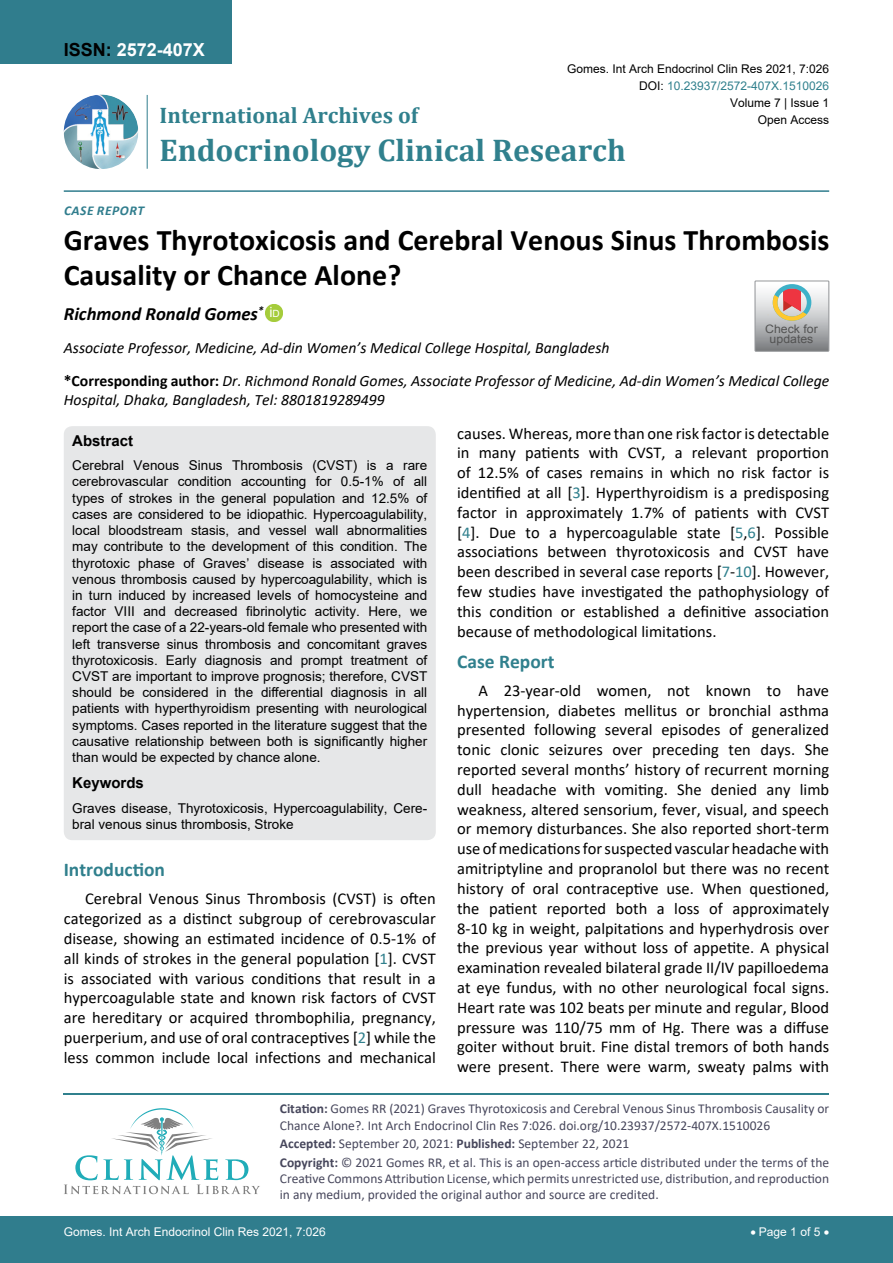
<style>
.page{position:relative;width:893px;height:1263px;background:#fff}
.page>*{position:absolute;margin:0;border:0;box-sizing:border-box;transform-origin:0 0}
.t1{font:700 31.5px "Cambria";color:#30808d}
.t2{font:700 30px/34.5px "Calibri";color:#000}
.t3{font:700 22.5px "Cambria";color:#30808d}
.t4{font:700 19.5px "Calibri";color:#30808d}
.t5{font:italic 700 18.75px "Calibri";color:#000}
.t6{font:700 18px "Arial";color:#fff}
.t7{font:16.5px/19.8px "Calibri";color:#000;text-align:justify}
.t8{font:italic 15.75px/18.9px "Calibri";color:#000}
.t9{font:700 15px "Arial";color:#000}
.t10{font:13.5px/16.2px "Arial";color:#000;text-align:justify}
.t11{font:13.5px/16.2px "Calibri";color:#47475c}
.t12{font:italic 700 13.5px "Calibri";letter-spacing:.04em;color:#307d8d}
.t13{font:12px "Arial";color:#000}
.t14{font:12px "Arial";color:#fff}
.t15{font:12px "Arial";color:#30808d}
.t16{font:11.7px/10.1px "Arial";color:#535353;text-align:center;scale:1.06 1}
.s1{color:#000}
.s2{font-weight:700;font-style:normal}
.s3{color:#30808d}
.s4{font-weight:700}
</style>
<div class="page">
<hr style="left:64px;top:1093px;width:765px;height:2px;background:#30808d">
<svg style="left:64px;top:1108px;width:196px;height:86px"></svg>
<div style="left:0;top:1217px;width:893px;height:46px;background:#307d8d"></div>
<div style="left:0;top:0;width:231px;height:64px;background:#307d8d"></div>
<img style="left:64px;top:95px;width:74px;height:74px;border-radius:37px">
<hr style="left:147px;top:95px;width:1px;height:74px;background:#307d8d">
<hr style="left:64px;top:190px;width:765px;height:2px;background:#307d8d">
<img style="left:266px;top:304px;width:17px;height:17px">
<div style="left:266px;top:304px;width:17px;height:17px;background:#a5cc3b;border-radius:50%"></div>
<div style="left:64px;top:426px;width:372px;height:414px;background:#e6e7e8;border-radius:9px"></div>
<svg style="left:755px;top:281px;width:74px;height:70px;background:#bdb6b3"></svg>
<p class="t6" style="left:64px;top:37px;width:143px"><span class="s1">ISSN:</span> 2572-407X</p>
<p class="t12" style="left:64px;top:201px;width:82px">Case Report</p>
<p class="t13" style="left:567px;top:60px;width:264px">Gomes. Int Arch Endocrinol Clin Res 2021, 7:026</p>
<p class="t13" style="left:730px;top:95px;width:101px">Volume 7 | Issue 1</p>
<p class="t15" style="left:639px;top:77px;width:192px"><span class="s1">DOI:</span> 10.23937/2572-407X.1510026</p>
<h3 class="t3" style="left:160px;top:100px;width:260px">International Archives of</h3>
<h1 class="t1" style="left:160px;top:128px;width:468px">Endocrinology Clinical Research</h1>
<p class="t13" style="left:758px;top:112px;width:73px">Open Access</p>
<h2 class="t2" style="left:64px;top:222px;width:767px">Graves Thyrotoxicosis and Cerebral Venous Sinus Thrombosis<br>Causality or Chance Alone?</h2>
<p class="t5" style="left:64px;top:300px;width:218px">Richmond Ronald Gomes<sup>*</sup> <sup>i</sup><sup>D</sup></p>
<p class="t8" style="left:64px;top:338px;width:547px">Associate Professor, Medicine, Ad-din Women’s Medical College Hospital, Bangladesh</p>
<p class="t16" style="left:765px;top:324px;width:51px">Check for updates</p>
<p class="t8" style="left:64px;top:371px;width:767px"><span class="s2">*Corresponding author:</span> Dr. Richmond Ronald Gomes, Associate Professor of Medicine, Ad-din Women’s Medical College<br>Hospital, Dhaka, Bangladesh, Tel: 8801819289499</p>
<p class="t9" style="left:72px;top:430px;width:62px">Abstract</p>
<p class="t10" style="left:72px;top:457px;width:356px">Cerebral Venous Sinus Thrombosis (CVST) is a rare cerebrovascular condition accounting for 0.5-1% of all types of strokes in the general population and 12.5% of cases are considered to be idiopathic. Hypercoagulability, local bloodstream stasis, and vessel wall abnormalities may contribute to the development of this condition. The thyrotoxic phase of Graves’ disease is associated with venous thrombosis caused by hypercoagulability, which is in turn induced by increased levels of homocysteine and factor VIII and decreased fibrinolytic activity. Here, we report the case of a 22-years-old female who presented with left transverse sinus thrombosis and concomitant graves thyrotoxicosis. Early diagnosis and prompt treatment of CVST are important to improve prognosis; therefore, CVST should be considered in the differential diagnosis in all patients with hyperthyroidism presenting with neurological symptoms. Cases reported in the literature suggest that the causative relationship between both is significantly higher than would be expected by chance alone.</p>
<p class="t9" style="left:72px;top:772px;width:73px">Keywords</p>
<p class="t10" style="left:72px;top:800px;width:356px">Graves disease, Thyrotoxicosis, Hypercoagulability, Cere&shy;bral venous sinus thrombosis, Stroke</p>
<p class="t4" style="left:64px;top:856px;width:103px">Introduction</p>
<p class="t7" style="left:64px;top:888px;width:374px;text-indent:21px">Cerebral Venous Sinus Thrombosis (CVST) is often categorized as a distinct subgroup of cerebrovascular disease, showing an estimated incidence of 0.5-1% of all kinds of strokes in the general population [<span class="s3">1</span>]. CVST is associated with various conditions that result in a hypercoagulable state and known risk factors of CVST are hereditary or acquired thrombophilia, pregnancy, puerperium, and use of oral contraceptives [<span class="s3">2</span>] while the less common include local infections and mechanical</p>
<p class="t7" style="left:457px;top:423px;width:374px">causes. Whereas, more than one risk factor is detectable in many patients with CVST, a relevant proportion of 12.5% of cases remains in which no risk factor is identified at all [<span class="s3">3</span>]. Hyperthyroidism is a predisposing factor in approximately 1.7% of patients with CVST [<span class="s3">4</span>]. Due to a hypercoagulable state [<span class="s3">5</span>,<span class="s3">6</span>]. Possible associations between thyrotoxicosis and CVST have been described in several case reports [<span class="s3">7</span>-<span class="s3">10</span>]. However, few studies have investigated the pathophysiology of this condition or established a definitive association because of methodological limitations.</p>
<p class="t4" style="left:457px;top:647px;width:99px">Case Report</p>
<p class="t7" style="left:457px;top:680px;width:374px;text-indent:21px">A 23-year-old women, not known to have hypertension, diabetes mellitus or bronchial asthma presented following several episodes of generalized tonic clonic seizures over preceding ten days. She reported several months’ history of recurrent morning dull headache with vomiting. She denied any limb weakness, altered sensorium, fever, visual, and speech or memory disturbances. She also reported short-term use of medications for suspected vascular headache with amitriptyline and propranolol but there was no recent history of oral contraceptive use. When questioned, the patient reported both a loss of approximately 8-10 kg in weight, palpitations and hyperhydrosis over the previous year without loss of appetite. A physical examination revealed bilateral grade II/IV papilloedema at eye fundus, with no other neurological focal signs.<br>Heart rate was 102 beats per minute and regular, Blood pressure was 110/75 mm of Hg. There was a diffuse goiter without bruit. Fine distal tremors of both hands were present. There were warm, sweaty palms with</p>
<p class="t11" style="left:280px;top:1100px;width:551px"><span class="s4">Citation:</span> Gomes RR (2021) Graves Thyrotoxicosis and Cerebral Venous Sinus Thrombosis Causality or<br>Chance Alone?. Int Arch Endocrinol Clin Res 7:026. doi.org/10.23937/2572-407X.1510026</p>
<p class="t11" style="left:280px;top:1134px;width:551px;line-height:18.6px"><span class="s4">Accepted:</span> September 20, 2021: <span class="s4">Published:</span> September 22, 2021<br><span class="s4">Copyright:</span> © 2021 Gomes RR, et al. This is an open-access article distributed under the terms of the</p>
<p class="t11" style="left:280px;top:1170px;width:551px">Creative Commons Attribution License, which permits unrestricted use, distribution, and reproduction in any medium, provided the original author and source are credited.</p>
<p class="t14" style="left:64px;top:1223px;width:264px">Gomes. Int Arch Endocrinol Clin Res 2021, 7:026</p>
<p class="t14" style="left:750px;top:1223px;width:80px">• Page 1 of 5 •</p>
</div>
